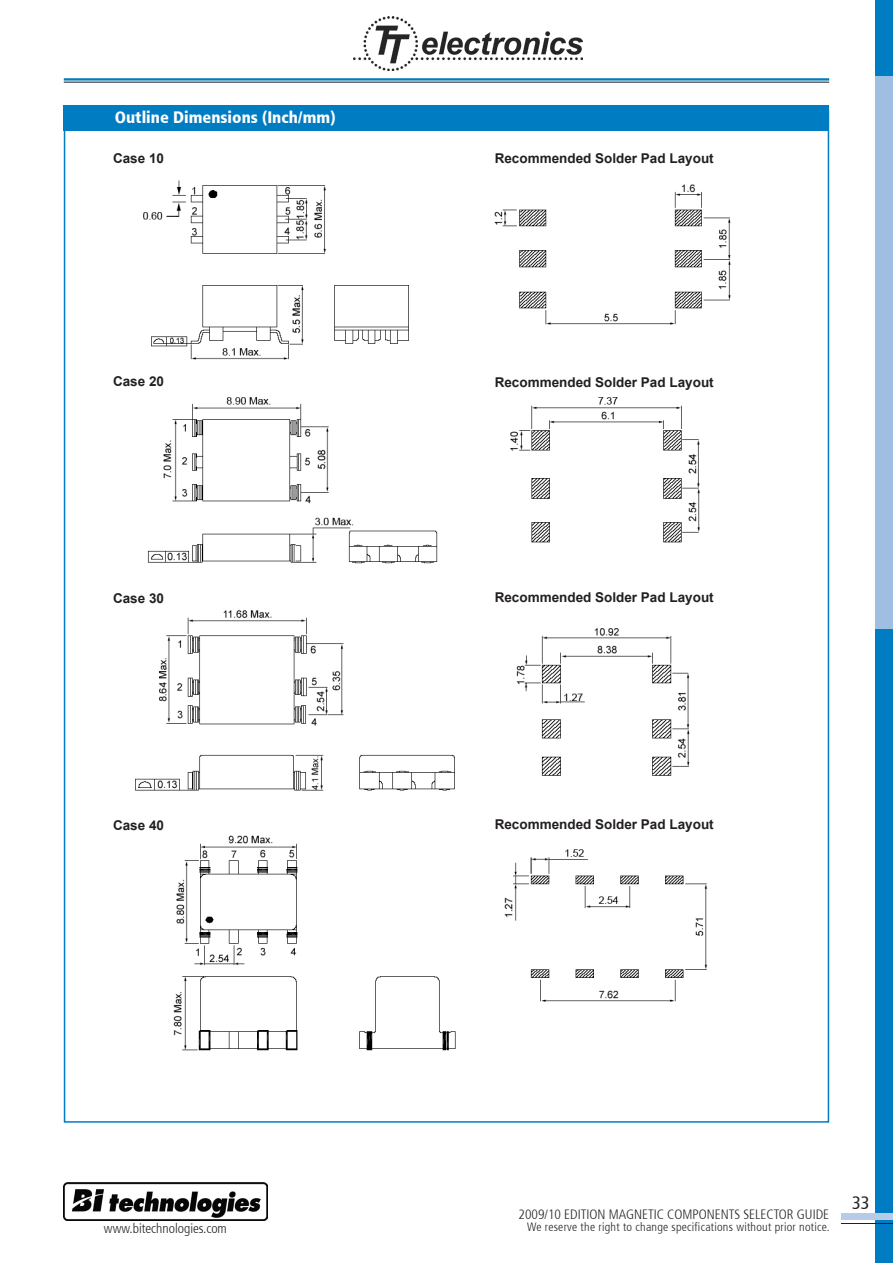
<style>
.page{position:relative;width:893px;height:1263px;background:#fff}
.page>*{position:absolute;margin:0;border:0;box-sizing:border-box;transform-origin:0 0}
.t1{font:condensed 18px "Frutiger 57";color:#231f20}
.t2{font:900 condensed 16.5px "Frutiger 77";color:#fff}
.t3{font:700 13.5px "Arial";color:#231f20}
.t4{font:300 condensed 13.5px "Frutiger 47";color:#231f20}
.t5{font:300 condensed 12px "Frutiger 47";letter-spacing:.02em;color:#231f20}
</style>
<div class="page">
<div style="left:876px;top:0;width:17px;height:1263px;background:#007cc2"></div>
<img style="left:64px;top:1183px;width:203px;height:37px">
<img style="left:354px;top:16px;width:229px;height:54px">
<hr style="left:64px;top:81px;width:765px;height:1px;background:#a8a9ad">
<hr style="left:64px;top:78px;width:765px;height:2px;background:#007cc2">
<hr style="left:64px;top:82px;width:765px;height:1px;background:#57585a">
<div style="left:841px;top:1213px;width:52px;height:6px;background:#b6cbe8"></div>
<hr style="left:841px;top:1223px;width:52px;height:1px;background:#231f20">
<div style="left:876px;top:77px;width:17px;height:552px;background:#a0bde2"></div>
<div style="left:64px;top:105px;width:765px;height:26px;background:#007cc2"></div>
<img style="left:135px;top:180px;width:596px;height:871px">
<p class="t2" style="left:115px;top:108px;width:222px">Outline Dimensions (Inch/mm)</p>
<p class="t3" style="left:113px;top:149px;width:53px">Case 10</p>
<p class="t3" style="left:495px;top:149px;width:221px">Recommended Solder Pad Layout</p>
<p class="t3" style="left:113px;top:372px;width:53px">Case 20</p>
<p class="t3" style="left:495px;top:372px;width:221px">Recommended Solder Pad Layout</p>
<p class="t3" style="left:113px;top:589px;width:53px">Case 30</p>
<p class="t3" style="left:495px;top:588px;width:221px">Recommended Solder Pad Layout</p>
<p class="t3" style="left:113px;top:815px;width:53px">Case 40</p>
<p class="t3" style="left:495px;top:815px;width:221px">Recommended Solder Pad Layout</p>
<p class="t4" style="left:519px;top:1207px;width:312px">2009/10 EDITION MAGNETIC COMPONENTS SELECTOR GUIDE</p>
<p class="t4" style="left:104px;top:1220px;width:124px">www.bitechnologies.com</p>
<p class="t5" style="left:527px;top:1220px;width:304px">We reserve the right to change specifications without prior notice.</p>
<p class="t1" style="left:852px;top:1192px;width:19px">33</p>
</div>
